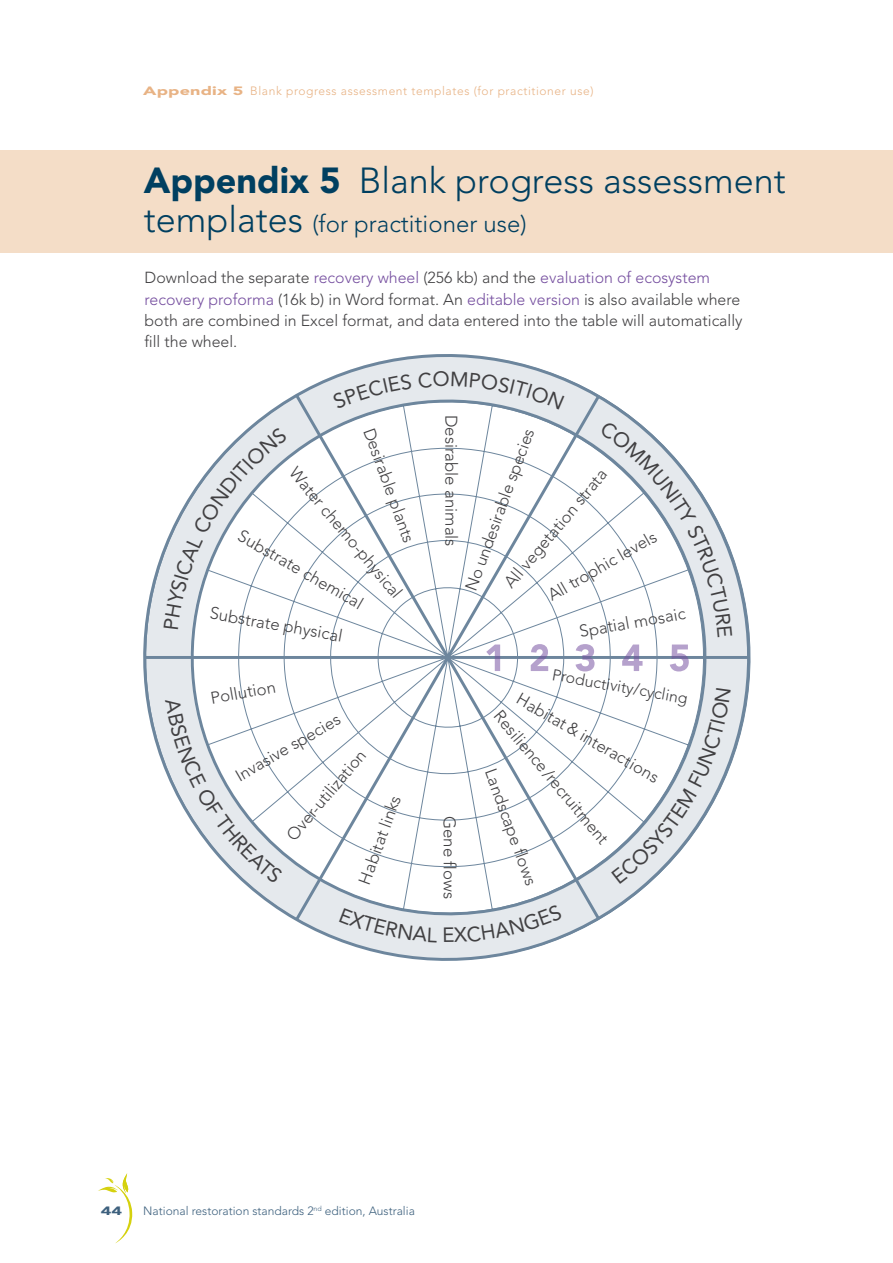
<style>
.page{position:relative;width:893px;height:1263px;background:#fff}
.page>*{position:absolute;margin:0;border:0;box-sizing:border-box;transform-origin:0 0}
.t1{font:300 36px "Avenir LT Std";color:#003f60}
.t2{font:300 24px "Avenir LT Std";color:#003f60}
.t3{font:300 16.8px "Avenir LT Std";color:#414042}
.t4{font:300 15.9px/21.1px "Avenir LT Std";color:#414042}
.t5{font:300 12px "Avenir LT Std";letter-spacing:.05em;color:#e8b385}
.t6{font:300 12px "Avenir LT Std";color:#3e617e}
.t7{font:900 12px "Avenir LT Std";color:#3e617e;scale:1.5 1}
.s1{font-weight:900}
.s2{font-size:36px}
.s3{color:#754e9f}
</style>
<div class="page">
<div style="left:0;top:150px;width:893px;height:103px;background:#f4ddc7"></div>
<svg style="left:98px;top:1173px;width:35px;height:70px"></svg>
<svg style="left:143px;top:354px;width:608px;height:607px"></svg>
<svg style="left:161px;top:370px;width:575px;height:555px"></svg>
<svg style="left:165px;top:698px;width:118px;height:186px"></svg>
<svg style="left:339px;top:908px;width:98px;height:34px;background:#e0e5e9"></svg>
<svg style="left:444px;top:904px;width:118px;height:38px;background:#dfe4e9"></svg>
<svg style="left:611px;top:688px;width:120px;height:196px"></svg>
<svg style="left:164px;top:427px;width:124px;height:202px"></svg>
<div style="left:332px;top:374px;width:80px;height:35px;background:#e5e9ed"></div>
<svg style="left:418px;top:371px;width:146px;height:39px;background:#dfe4e9"></svg>
<svg style="left:447px;top:421px;width:285px;height:250px"></svg>
<p class="t5" style="left:143px;top:84px;width:452px"><span class="s1">Appendix 5</span> Blank progress assessment templates (for practitioner use)</p>
<h1 class="t1" style="left:144px;top:159px;width:644px"><span class="s1">Appendix 5</span> Blank progress assessment</h1>
<h2 class="t2" style="left:144px;top:210px;width:385px"><span class="s2">templates</span> (for practitioner use)</h2>
<p class="t4" style="left:145px;top:267px;width:599px">Download the separate <span class="s3">recovery wheel</span> (256 kb) and the <span class="s3">evaluation of ecosystem recovery proforma</span> (16k b) in Word format. An <span class="s3">editable version</span> is also available where both are combined in Excel format, and data entered into the table will automatically fill the wheel.</p>
<p class="t3" style="left:378px;top:425px;width:122px;rotate:70deg">Desirable plants</p>
<p class="t3" style="left:301px;top:463px;width:166px;rotate:50deg">Water chemo-physical</p>
<p class="t3" style="left:244px;top:526px;width:143px;rotate:30deg">Substrate chemical</p>
<p class="t3" style="left:212px;top:603px;width:136px;rotate:10deg">Substrate physical</p>
<p class="t3" style="left:209px;top:688px;width:67px;rotate:-10deg">Pollution</p>
<p class="t3" style="left:232px;top:768px;width:120px;rotate:-30deg">Invasive species</p>
<p class="t3" style="left:282px;top:832px;width:115px;rotate:-50deg">Over-utilization</p>
<p class="t3" style="left:354px;top:880px;width:95px;rotate:-70deg">Habitat links</p>
<p class="t3" style="left:461px;top:415px;width:133px;rotate:90deg">Desirable animals</p>
<p class="t3" style="left:461px;top:587px;width:173px;rotate:-70deg">No undesirable species</p>
<p class="t3" style="left:500px;top:579px;width:151px;rotate:-50deg">All vegetation strata</p>
<p class="t3" style="left:544px;top:588px;width:124px;rotate:-30deg">All trophic levels</p>
<p class="t3" style="left:578px;top:622px;width:109px;rotate:-10deg">Spatial mosaic</p>
<p class="t3" style="left:459px;top:816px;width:85px;rotate:90deg">Gene flows</p>
<p class="t4" style="left:554px;top:664px;width:139px;rotate:10deg">Productivity/cycling</p>
<p class="t3" style="left:505px;top:706px;width:170px;rotate:50deg">Resilience/recruitment</p>
<p class="t3" style="left:523px;top:689px;width:163px;rotate:30deg">Habitat &amp; interactions</p>
<p class="t3" style="left:499px;top:766px;width:124px;rotate:70deg">Landscape fl ows</p>
<p class="t7" style="left:101px;top:1204px;width:16px">44</p>
<p class="t6" style="left:143px;top:1204px;width:273px">National restoration standards 2<sup>nd</sup> edition, Australia</p>
</div>
